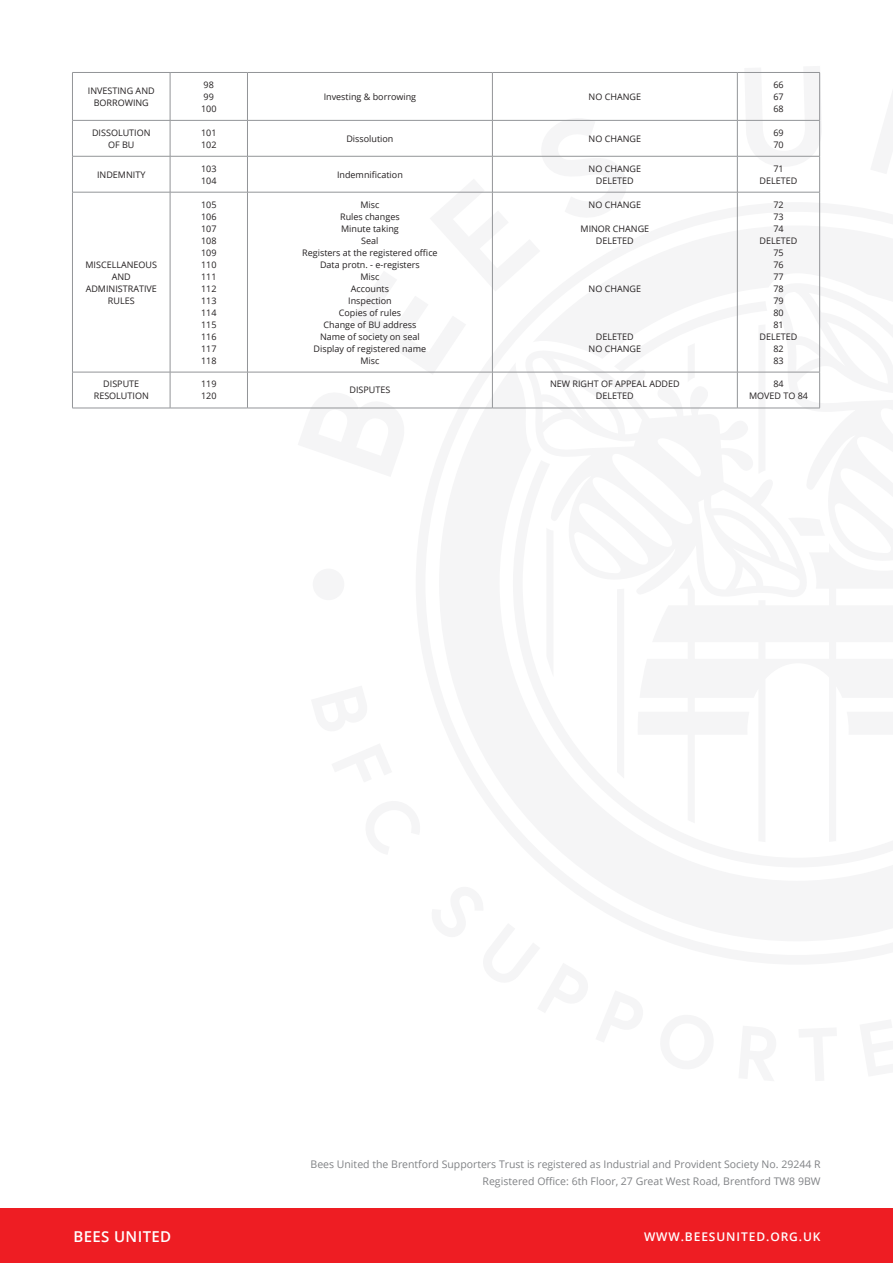
<style>
.page{position:relative;width:893px;height:1263px;background:#fff}
.page>*{position:absolute;margin:0;border:0;box-sizing:border-box;transform-origin:0 0}
.t1{font:600 15px "Open Sans";letter-spacing:.025em;color:#fff}
.t2{font:600 12px "Open Sans";letter-spacing:.075em;color:#fff}
.t3{font:10.5px/16.5px "Open Sans";color:#808285;text-align:right}
.t4{font:9px/12px "Open Sans";color:#231f20;text-align:center}
</style>
<div class="page">
<div style="left:0;top:1209px;width:893px;height:54px;background:#ee1d23"></div>
<svg style="left:298px;top:71px;width:523px;height:337px"></svg>
<svg style="left:524px;top:346px;width:286px;height:62px"></svg>
<hr style="left:72px;top:72px;width:98px;height:1px;background:#939598">
<hr style="left:72px;top:73px;width:1px;height:47px;background:#939598">
<hr style="left:170px;top:72px;width:77px;height:1px;background:#939598">
<hr style="left:170px;top:73px;width:1px;height:47px;background:#939598">
<hr style="left:247px;top:72px;width:245px;height:1px;background:#939598">
<hr style="left:247px;top:73px;width:1px;height:47px;background:#939598">
<hr style="left:492px;top:72px;width:245px;height:1px;background:#939598">
<hr style="left:492px;top:73px;width:1px;height:47px;background:#939598">
<hr style="left:737px;top:72px;width:83px;height:1px;background:#939598">
<hr style="left:737px;top:73px;width:1px;height:47px;background:#939598">
<hr style="left:819px;top:73px;width:1px;height:47px;background:#939598">
<hr style="left:72px;top:120px;width:98px;height:1px;background:#939598">
<hr style="left:72px;top:121px;width:1px;height:35px;background:#939598">
<hr style="left:170px;top:120px;width:77px;height:1px;background:#939598">
<hr style="left:170px;top:121px;width:1px;height:35px;background:#939598">
<hr style="left:247px;top:120px;width:245px;height:1px;background:#939598">
<hr style="left:247px;top:121px;width:1px;height:35px;background:#939598">
<hr style="left:492px;top:120px;width:245px;height:1px;background:#939598">
<hr style="left:492px;top:121px;width:1px;height:35px;background:#939598">
<hr style="left:737px;top:120px;width:83px;height:1px;background:#939598">
<hr style="left:737px;top:121px;width:1px;height:35px;background:#939598">
<hr style="left:819px;top:121px;width:1px;height:35px;background:#939598">
<hr style="left:72px;top:156px;width:98px;height:1px;background:#939598">
<hr style="left:72px;top:156px;width:1px;height:36px;background:#939598">
<hr style="left:170px;top:156px;width:77px;height:1px;background:#939598">
<hr style="left:170px;top:156px;width:1px;height:36px;background:#939598">
<hr style="left:247px;top:156px;width:245px;height:1px;background:#939598">
<hr style="left:247px;top:156px;width:1px;height:36px;background:#939598">
<hr style="left:492px;top:156px;width:245px;height:1px;background:#939598">
<hr style="left:492px;top:156px;width:1px;height:36px;background:#939598">
<hr style="left:737px;top:156px;width:83px;height:1px;background:#939598">
<hr style="left:737px;top:156px;width:1px;height:36px;background:#939598">
<hr style="left:819px;top:156px;width:1px;height:36px;background:#939598">
<hr style="left:72px;top:192px;width:98px;height:1px;background:#939598">
<hr style="left:72px;top:192px;width:1px;height:180px;background:#939598">
<hr style="left:170px;top:192px;width:77px;height:1px;background:#939598">
<hr style="left:170px;top:192px;width:1px;height:180px;background:#939598">
<hr style="left:247px;top:192px;width:245px;height:1px;background:#939598">
<hr style="left:247px;top:192px;width:1px;height:180px;background:#939598">
<hr style="left:492px;top:192px;width:245px;height:1px;background:#939598">
<hr style="left:492px;top:192px;width:1px;height:180px;background:#939598">
<hr style="left:737px;top:192px;width:83px;height:1px;background:#939598">
<hr style="left:737px;top:192px;width:1px;height:180px;background:#939598">
<hr style="left:819px;top:192px;width:1px;height:180px;background:#939598">
<hr style="left:72px;top:372px;width:98px;height:1px;background:#939598">
<hr style="left:72px;top:372px;width:1px;height:36px;background:#939598">
<hr style="left:170px;top:372px;width:77px;height:1px;background:#939598">
<hr style="left:170px;top:372px;width:1px;height:36px;background:#939598">
<hr style="left:247px;top:372px;width:245px;height:1px;background:#939598">
<hr style="left:247px;top:372px;width:1px;height:36px;background:#939598">
<hr style="left:492px;top:372px;width:245px;height:1px;background:#939598">
<hr style="left:492px;top:372px;width:1px;height:36px;background:#939598">
<hr style="left:737px;top:372px;width:83px;height:1px;background:#939598">
<hr style="left:737px;top:372px;width:1px;height:36px;background:#939598">
<hr style="left:819px;top:372px;width:1px;height:36px;background:#939598">
<hr style="left:72px;top:408px;width:98px;height:1px;background:#939598">
<hr style="left:170px;top:408px;width:77px;height:1px;background:#939598">
<hr style="left:247px;top:408px;width:245px;height:1px;background:#939598">
<hr style="left:492px;top:408px;width:245px;height:1px;background:#939598">
<hr style="left:737px;top:408px;width:83px;height:1px;background:#939598">
<p class="t4" style="left:88px;top:84px;width:68px">INVESTING AND<br>BORROWING</p>
<p class="t4" style="left:204px;top:78px;width:12px">98</p>
<p class="t4" style="left:204px;top:90px;width:12px">99</p>
<p class="t4" style="left:201px;top:102px;width:17px">100</p>
<p class="t4" style="left:324px;top:90px;width:94px">Investing &amp; borrowing</p>
<p class="t4" style="left:589px;top:90px;width:54px">NO CHANGE</p>
<p class="t4" style="left:773px;top:78px;width:12px">66</p>
<p class="t4" style="left:773px;top:90px;width:12px">67</p>
<p class="t4" style="left:773px;top:102px;width:12px">68</p>
<p class="t4" style="left:92px;top:126px;width:60px">DISSOLUTION<br>OF BU</p>
<p class="t4" style="left:201px;top:126px;width:17px">101</p>
<p class="t4" style="left:201px;top:138px;width:17px">102</p>
<p class="t4" style="left:346px;top:132px;width:49px">Dissolution</p>
<p class="t4" style="left:589px;top:132px;width:54px">NO CHANGE</p>
<p class="t4" style="left:773px;top:126px;width:12px">69</p>
<p class="t4" style="left:773px;top:138px;width:12px">70</p>
<p class="t4" style="left:97px;top:168px;width:50px">INDEMNITY</p>
<p class="t4" style="left:201px;top:162px;width:17px">103</p>
<p class="t4" style="left:201px;top:174px;width:17px">104</p>
<p class="t4" style="left:337px;top:168px;width:67px">Indemnification</p>
<p class="t4" style="left:589px;top:162px;width:54px">NO CHANGE<br>DELETED</p>
<p class="t4" style="left:773px;top:162px;width:12px">71</p>
<p class="t4" style="left:760px;top:174px;width:39px">DELETED</p>
<p class="t4" style="left:85px;top:258px;width:73px">MISCELLANEOUS</p>
<p class="t4" style="left:112px;top:270px;width:21px">AND</p>
<p class="t4" style="left:86px;top:282px;width:73px">ADMINISTRATIVE</p>
<p class="t4" style="left:108px;top:294px;width:28px">RULES</p>
<p class="t4" style="left:201px;top:198px;width:17px">105</p>
<p class="t4" style="left:201px;top:210px;width:17px">106</p>
<p class="t4" style="left:201px;top:222px;width:17px">107</p>
<p class="t4" style="left:201px;top:234px;width:17px">108</p>
<p class="t4" style="left:201px;top:246px;width:17px">109</p>
<p class="t4" style="left:201px;top:258px;width:17px">110</p>
<p class="t4" style="left:201px;top:270px;width:17px">111</p>
<p class="t4" style="left:201px;top:282px;width:17px">112</p>
<p class="t4" style="left:201px;top:294px;width:17px">113</p>
<p class="t4" style="left:201px;top:306px;width:17px">114</p>
<p class="t4" style="left:201px;top:318px;width:17px">115</p>
<p class="t4" style="left:201px;top:330px;width:17px">116</p>
<p class="t4" style="left:201px;top:342px;width:17px">117</p>
<p class="t4" style="left:201px;top:354px;width:17px">118</p>
<p class="t4" style="left:360px;top:198px;width:20px">Misc</p>
<p class="t4" style="left:340px;top:210px;width:61px">Rules changes</p>
<p class="t4" style="left:341px;top:222px;width:59px">Minute taking</p>
<p class="t4" style="left:361px;top:234px;width:19px">Seal</p>
<p class="t4" style="left:302px;top:246px;width:137px">Registers at the registered office</p>
<p class="t4" style="left:320px;top:258px;width:101px">Data protn. - e-registers</p>
<p class="t4" style="left:360px;top:270px;width:20px">Misc</p>
<p class="t4" style="left:351px;top:282px;width:40px">Accounts</p>
<p class="t4" style="left:348px;top:294px;width:45px">Inspection</p>
<p class="t4" style="left:339px;top:306px;width:64px">Copies of rules</p>
<p class="t4" style="left:323px;top:318px;width:94px">Change of BU address</p>
<p class="t4" style="left:320px;top:330px;width:101px">Name of society on seal</p>
<p class="t4" style="left:314px;top:342px;width:114px">Display of registered name</p>
<p class="t4" style="left:360px;top:354px;width:20px">Misc</p>
<p class="t4" style="left:589px;top:198px;width:54px">NO CHANGE</p>
<p class="t4" style="left:580px;top:222px;width:70px">MINOR CHANGE</p>
<p class="t4" style="left:596px;top:234px;width:39px">DELETED</p>
<p class="t4" style="left:589px;top:282px;width:54px">NO CHANGE</p>
<p class="t4" style="left:596px;top:330px;width:39px">DELETED</p>
<p class="t4" style="left:589px;top:342px;width:54px">NO CHANGE</p>
<p class="t4" style="left:773px;top:198px;width:12px">72</p>
<p class="t4" style="left:773px;top:210px;width:12px">73</p>
<p class="t4" style="left:773px;top:222px;width:12px">74</p>
<p class="t4" style="left:760px;top:234px;width:39px">DELETED</p>
<p class="t4" style="left:773px;top:246px;width:12px">75</p>
<p class="t4" style="left:773px;top:258px;width:12px">76</p>
<p class="t4" style="left:773px;top:270px;width:12px">77</p>
<p class="t4" style="left:773px;top:282px;width:12px">78</p>
<p class="t4" style="left:773px;top:294px;width:12px">79</p>
<p class="t4" style="left:773px;top:306px;width:12px">80</p>
<p class="t4" style="left:773px;top:318px;width:12px">81</p>
<p class="t4" style="left:760px;top:330px;width:39px">DELETED</p>
<p class="t4" style="left:773px;top:342px;width:12px">82</p>
<p class="t4" style="left:773px;top:354px;width:12px">83</p>
<p class="t4" style="left:94px;top:378px;width:57px">DISPUTE<br>RESOLUTION</p>
<p class="t4" style="left:201px;top:378px;width:17px">119</p>
<p class="t4" style="left:201px;top:390px;width:17px">120</p>
<p class="t4" style="left:349px;top:384px;width:42px">DISPUTES</p>
<p class="t4" style="left:550px;top:378px;width:131px">NEW RIGHT OF APPEAL ADDED</p>
<p class="t4" style="left:596px;top:390px;width:39px">DELETED</p>
<p class="t4" style="left:773px;top:378px;width:12px">84</p>
<p class="t4" style="left:749px;top:390px;width:61px">MOVED TO 84</p>
<h1 class="t1" style="left:73px;top:1226px;width:99px">BEES UNITED</h1>
<p class="t3" style="left:311px;top:1156px;width:511px">Bees United the Brentford Supporters Trust is registered as Industrial and Provident Society No. 29244 R<br>Registered Office: 6th Floor, 27 Great West Road, Brentford TW8 9BW</p>
<h2 class="t2" style="left:644px;top:1228px;width:178px">WWW.BEESUNITED.ORG.UK</h2>
</div>
